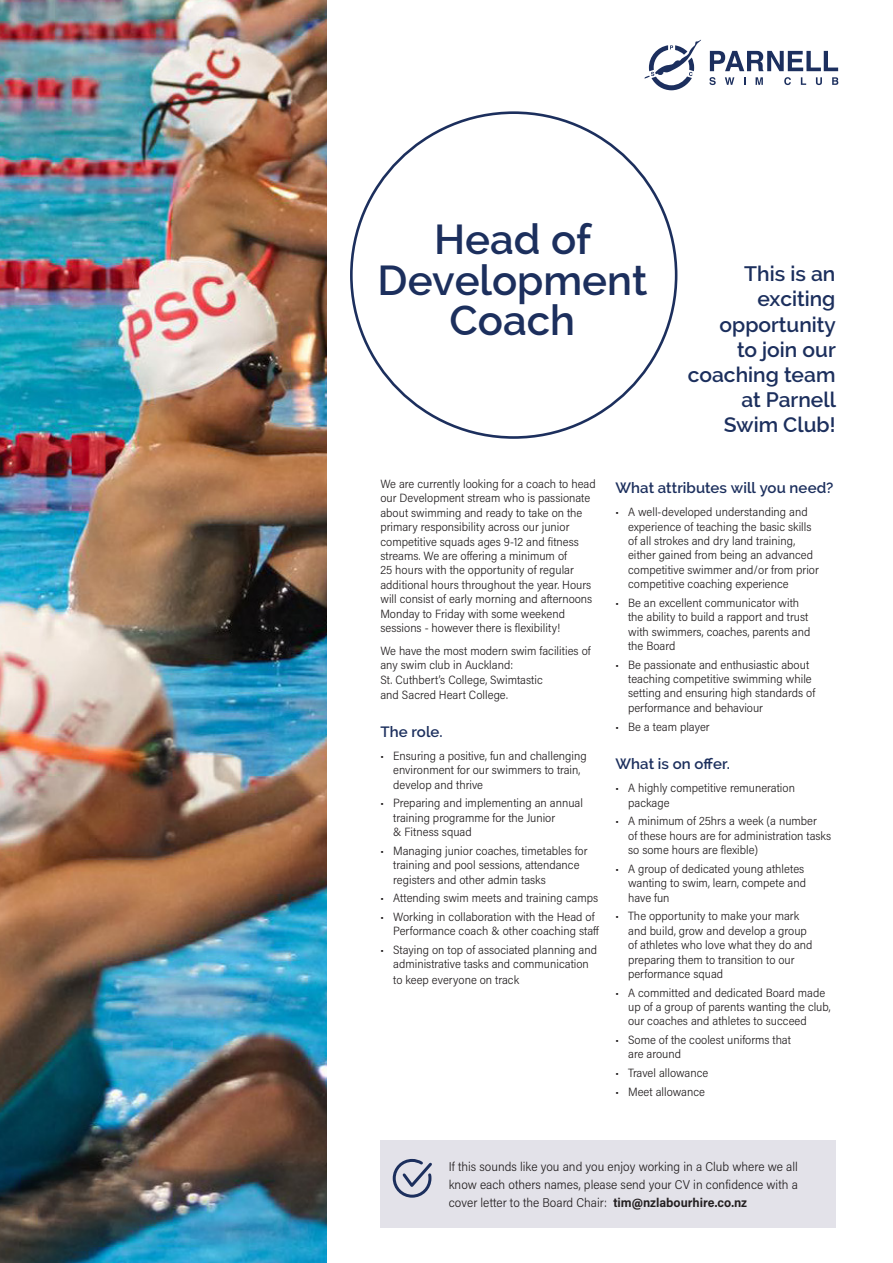
<style>
.page{position:relative;width:893px;height:1263px;background:#fff}
.page>*{position:absolute;margin:0;border:0;box-sizing:border-box;transform-origin:0 0}
.t1{font:600 42px/40.5px "Raleway";color:#1c2f5d;text-align:center}
.t2{font:600 21px/25.2px "Raleway";color:#1c2f5d;text-align:right}
.t3{font:600 15px "Raleway";letter-spacing:.005em;color:#1c2f5d}
.Body_8_5_12{font:300 12.75px/18px "Acumin Pro Semi Cond";color:#231f20;text-align:justify}
.t4{font:300 12px/14.4px "Acumin Pro Semi Cond";color:#231f20}
.s1{font-weight:700}
</style>
<div class="page">
<img style="left:0;top:0;width:326px;height:1263px">
<svg style="left:644px;top:40px;width:57px;height:50px"></svg>
<svg style="left:709px;top:77px;width:7px;height:8px"></svg>
<svg style="left:725px;top:77px;width:9px;height:8px"></svg>
<svg style="left:756px;top:77px;width:7px;height:8px"></svg>
<svg style="left:784px;top:77px;width:7px;height:8px"></svg>
<svg style="left:801px;top:77px;width:5px;height:8px"></svg>
<svg style="left:816px;top:77px;width:6px;height:8px"></svg>
<svg style="left:832px;top:77px;width:6px;height:8px"></svg>
<svg style="left:710px;top:51px;width:128px;height:20px"></svg>
<div style="left:380px;top:1140px;width:455px;height:88px;background:#e3e2e9"></div>
<svg style="left:392px;top:1158px;width:40px;height:40px"></svg>
<p class="t1" style="left:378px;top:219px;width:271px">Head of<br>Development<br>Coach</p>
<p class="t2" style="left:688px;top:261px;width:150px">This is an exciting opportunity<br>to join our coaching team at Parnell<br>Swim Club!</p>
<p class="t4" style="left:380px;top:476px;width:217px">We are currently looking for a coach to head our Development stream who is passionate about swimming and ready to take on the primary responsibility across our junior competitive squads ages 9-12 and fitness streams. We are offering a minimum of<br>25 hours with the opportunity of regular additional hours throughout the year. Hours will consist of early morning and afternoons Monday to Friday with some weekend sessions - however there is flexibility!</p>
<p class="t4" style="left:380px;top:643px;width:212px">We have the most modern swim facilities of any swim club in Auckland:<br>St. Cuthbert’s College, Swimtastic<br>and Sacred Heart College.</p>
<p class="t3" style="left:380px;top:723px;width:64px">The role.</p>
<p class="t4" style="left:393px;top:748px;width:195px;text-indent:-13px">• Ensuring a positive, fun and challenging environment for our swimmers to train, develop and thrive</p>
<p class="t4" style="left:393px;top:795px;width:191px;text-indent:-13px">• Preparing and implementing an annual training programme for the Junior<br>&amp; Fitness squad</p>
<p class="t4" style="left:393px;top:843px;width:196px;text-indent:-13px">• Managing junior coaches, timetables for training and pool sessions, attendance registers and other admin tasks</p>
<p class="t4" style="left:380px;top:890px;width:219px">• Attending swim meets and training camps</p>
<p class="t4" style="left:393px;top:909px;width:208px;text-indent:-13px">• Working in collaboration with the Head of<br>Performance coach &amp; other coaching staff</p>
<p class="t4" style="left:393px;top:942px;width:205px;line-height:14.9px;text-indent:-13px">• Staying on top of associated planning and administrative tasks and communication to keep everyone on track</p>
<p class="t3" style="left:615px;top:479px;width:220px">What attributes will you need?</p>
<p class="t4" style="left:628px;top:504px;width:192px;text-indent:-13px">• A well-developed understanding and experience of teaching the basic skills of all strokes and dry land training, either gained from being an advanced competitive swimmer and/or from prior competitive coaching experience</p>
<p class="t4" style="left:628px;top:595px;width:184px;text-indent:-13px">• Be an excellent communicator with the ability to build a rapport and trust with swimmers, coaches, parents and the Board</p>
<p class="t4" style="left:628px;top:657px;width:189px;text-indent:-13px">• Be passionate and enthusiastic about teaching competitive swimming while setting and ensuring high standards of performance and behaviour</p>
<p class="t4" style="left:615px;top:719px;width:96px">• Be a team player</p>
<p class="t3" style="left:615px;top:755px;width:116px">What is on offer.</p>
<p class="t4" style="left:628px;top:780px;width:168px;text-indent:-13px">• A highly competitive remuneration package</p>
<p class="t4" style="left:628px;top:813px;width:205px;text-indent:-13px">• A minimum of 25hrs a week (a number<br>of these hours are for administration tasks so some hours are flexible)</p>
<p class="t4" style="left:628px;top:861px;width:180px;text-indent:-13px">• A group of dedicated young athletes wanting to swim, learn, compete and have fun</p>
<p class="t4" style="left:628px;top:908px;width:186px;text-indent:-13px">• The opportunity to make your mark and build, grow and develop a group of athletes who love what they do and preparing them to transition to our performance squad</p>
<p class="t4" style="left:628px;top:985px;width:204px;text-indent:-13px">• A committed and dedicated Board made up of a group of parents wanting the club, our coaches and athletes to succeed</p>
<p class="t4" style="left:628px;top:1032px;width:164px;text-indent:-13px">• Some of the coolest uniforms that are around</p>
<p class="t4" style="left:615px;top:1065px;width:95px">• Travel allowance</p>
<p class="t4" style="left:615px;top:1084px;width:91px">• Meet allowance</p>
<p class="Body_8_5_12" style="left:449px;top:1157px;width:351px">If this sounds like you and you enjoy working in a Club where we all know each others names, please send your CV in confidence with a cover letter to the Board Chair: <span class="s1">tim@nzlabourhire.co.nz</span></p>
</div>
